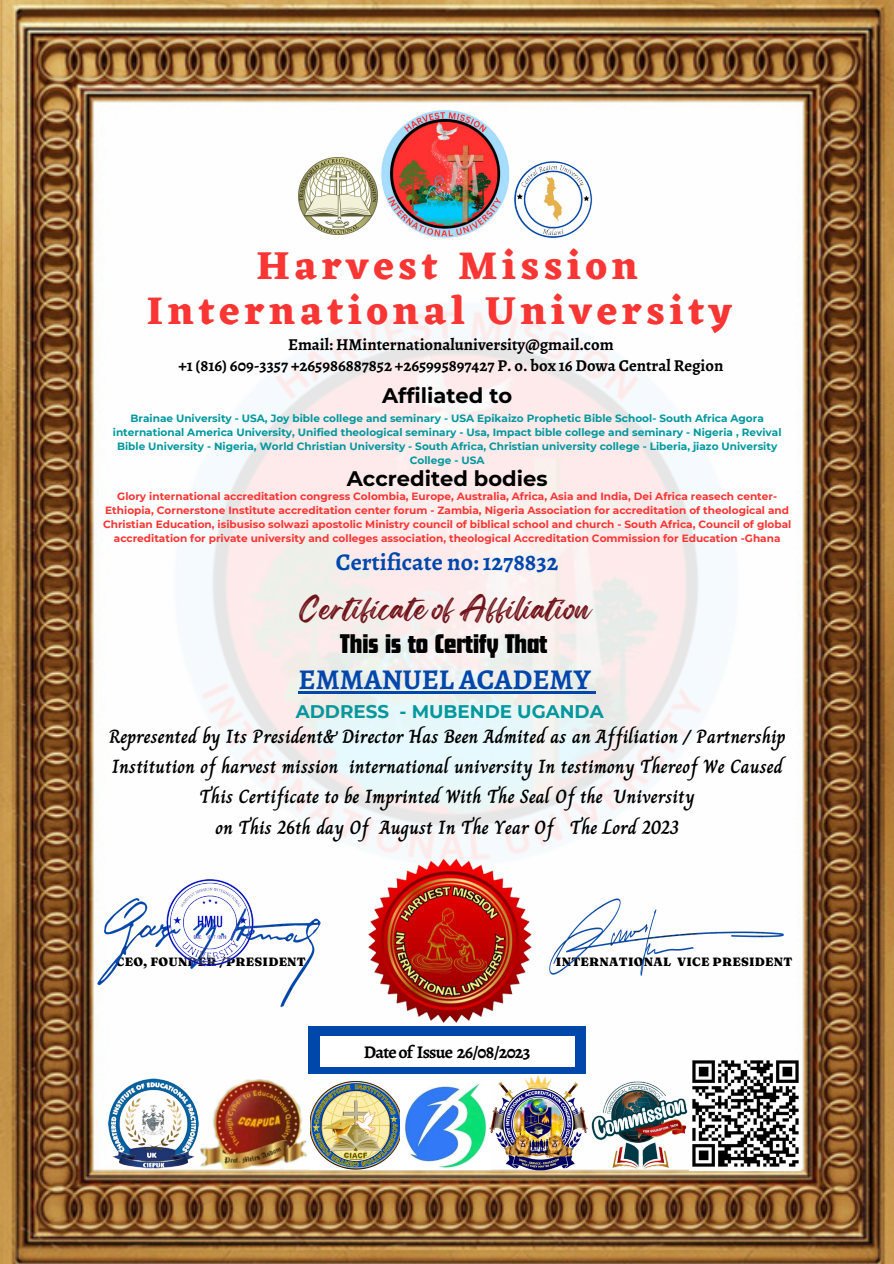
<style>
.page{position:relative;width:894px;height:1264px;background:#fff}
.page>*{position:absolute;margin:0;border:0;box-sizing:border-box;transform-origin:0 0}
.t1{font:700 40.2px/45px "Eczar";letter-spacing:.12em;color:#f93634;text-align:center}
.t2{font:29.25px "Regular Brush";color:#72151b}
.t3{font:700 28.65px "Alegreya";color:#0047ac}
.t4{font:27.9px "Futura Com Display";color:#000}
.t5{font:700 24px "Alegreya";color:#0047ac}
.t6{font:700 21px "Montserrat";color:#000}
.t7{font:700 19.05px/30.3px "Charm";color:#000;text-align:center}
.t8{font:700 18.3px "Montserrat";color:#03989e}
.t9{font:700 18px "Alegreya";letter-spacing:-.045em;color:#000}
.t10{font:700 16.65px "Alegreya";color:#000}
.t11{font:900 12px "Fraunces 9 pt";letter-spacing:.025em;color:#000}
.t12{font:700 10.5px/14px "Montserrat";color:#f93634;text-align:center}
.t13{font:700 10.5px/14px "Montserrat";color:#03989e;text-align:center}
</style>
<div class="page">
<img style="left:0;top:0;width:893px;height:1263px">
<img style="left:148px;top:278px;width:636px;height:621px">
<img style="left:356px;top:846px;width:182px;height:180px">
<img style="left:375px;top:104px;width:144px;height:141px">
<img style="left:514px;top:159px;width:78px;height:86px">
<img style="left:298px;top:157px;width:79px;height:78px">
<img style="left:313px;top:1079px;width:87px;height:89px">
<img style="left:400px;top:1081px;width:85px;height:88px">
<img style="left:485px;top:1074px;width:96px;height:95px">
<img style="left:194px;top:1073px;width:119px;height:101px">
<img style="left:549px;top:894px;width:233px;height:81px">
<img style="left:97px;top:898px;width:223px;height:108px">
<img style="left:101px;top:1069px;width:116px;height:104px">
<img style="left:581px;top:1064px;width:108px;height:106px">
<img style="left:163px;top:871px;width:95px;height:98px">
<hr style="left:298px;top:691px;width:292px;height:2px;background:#0047ac">
<img style="left:689px;top:1056px;width:111px;height:114px">
<div style="left:308px;top:1026px;width:278px;height:48px;background:#0047ac"></div>
<div style="left:320px;top:1035px;width:254px;height:31px;background:#fff"></div>
<p class="t1" style="left:147px;top:242px;width:586px">Harvest Mission<br>International University</p>
<p class="t10" style="left:288px;top:333px;width:327px">Email: HMinternationaluniversity@gmail.com</p>
<p class="t10" style="left:178px;top:354px;width:546px">+1 (816) 609-3357 +265986887852 +265995897427 P. o. box 16 Dowa Central Region</p>
<p class="t6" style="left:382px;top:382px;width:132px">Affiliated to</p>
<p class="t13" style="left:113px;top:411px;width:670px">Brainae University - USA, Joy bible college and seminary - USA Epikaizo Prophetic Bible School- South Africa Agora international America University, Unified theological seminary - Usa, Impact bible college and seminary - Nigeria , Revival Bible University - Nigeria, World Christian University - South Africa, Christian university college - Liberia, jiazo University College - USA</p>
<p class="t12" style="left:103px;top:489px;width:689px">Glory international accreditation congress Colombia, Europe, Australia, Africa, Asia and India, Dei Africa reasech center-Ethiopia, Cornerstone Institute accreditation center forum - Zambia, Nigeria Association for accreditation of theological and Christian Education, isibusiso solwazi apostolic Ministry council of biblical school and church - South Africa, Council of global accreditation for private university and colleges association, theological Accreditation Commission for Education -Ghana</p>
<p class="t6" style="left:347px;top:465px;width:202px">Accredited bodies</p>
<p class="t5" style="left:336px;top:546px;width:224px">Certificate no: 1278832</p>
<p class="t2" style="left:298px;top:584px;width:293px">Certificate of Affiliation</p>
<p class="t4" style="left:340px;top:627px;width:208px">This is to Certify That</p>
<p class="t3" style="left:298px;top:659px;width:293px">EMMANUEL ACADEMY</p>
<p class="t8" style="left:296px;top:700px;width:309px">ADDRESS - MUBENDE UGANDA</p>
<p class="t7" style="left:109px;top:721px;width:678px">Represented by Its President&amp; Director Has Been Admited as an Affiliation / Partnership<br>Institution of harvest mission international university In testimony Thereof We Caused<br>This Certificate to be Imprinted With The Seal Of the University</p>
<p class="t7" style="left:215px;top:812px;width:464px">on This 26th day Of August In The Year Of The Lord 2023</p>
<p class="t11" style="left:116px;top:954px;width:191px">CEO, FOUNDER /PRESIDENT</p>
<p class="t11" style="left:556px;top:954px;width:238px">INTERNATIONAL VICE PRESIDENT</p>
<p class="t9" style="left:364px;top:1039px;width:168px">Dateof Issue 26/08/2023</p>
</div>
